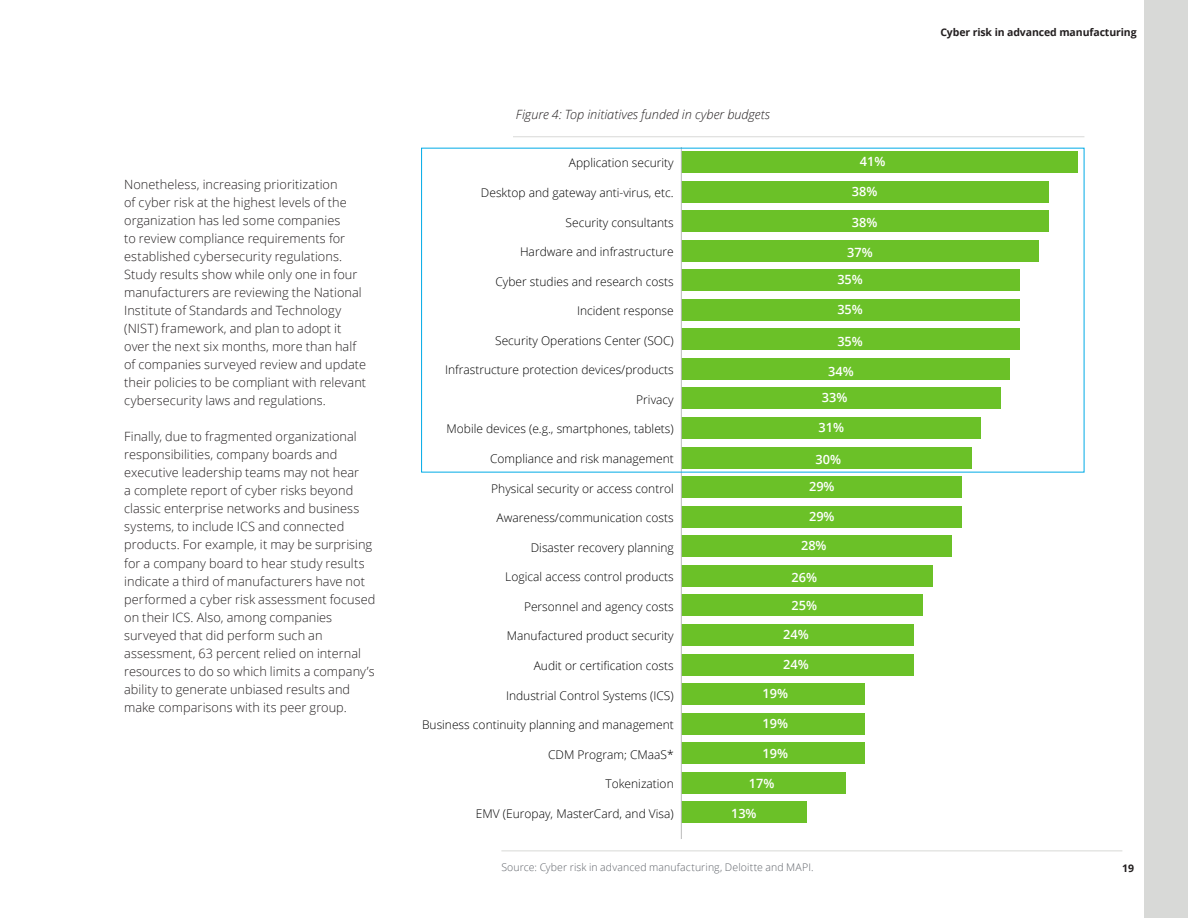
<style>
.page{position:relative;width:1188px;height:918px;background:#fff}
.page>*{position:absolute;margin:0;border:0;box-sizing:border-box;transform-origin:0 0}
.t1{font:300 12.75px/18px "Open Sans";letter-spacing:.005em;color:#231f20}
.t2{font:600 12.75px/27px "Open Sans";color:#fff}
.t3{font:italic 300 12.75px "Open Sans";color:#231f20}
.t4{font:300 12px "Open Sans";color:#000}
.t5{font:300 10.5px "Open Sans";letter-spacing:.01em;color:#5f6369}
.t6{font:700 10.5px "Open Sans";letter-spacing:-.01em;color:#231f20}
</style>
<div class="page">
<div style="left:1145px;top:0;width:43px;height:918px;background:#d8d9d7"></div>
<div style="left:681px;top:151px;width:397px;height:22px;background:#6bc128"></div>
<div style="left:681px;top:181px;width:368px;height:21px;background:#6bc128"></div>
<div style="left:681px;top:210px;width:368px;height:22px;background:#6bc128"></div>
<div style="left:681px;top:240px;width:358px;height:21px;background:#6bc128"></div>
<div style="left:681px;top:270px;width:339px;height:21px;background:#6bc128"></div>
<div style="left:681px;top:299px;width:339px;height:21px;background:#6bc128"></div>
<div style="left:681px;top:329px;width:339px;height:21px;background:#6bc128"></div>
<div style="left:681px;top:358px;width:329px;height:22px;background:#6bc128"></div>
<div style="left:681px;top:388px;width:320px;height:21px;background:#6bc128"></div>
<div style="left:681px;top:417px;width:300px;height:22px;background:#6bc128"></div>
<div style="left:681px;top:447px;width:291px;height:21px;background:#6bc128"></div>
<div style="left:681px;top:477px;width:281px;height:21px;background:#6bc128"></div>
<div style="left:681px;top:506px;width:281px;height:21px;background:#6bc128"></div>
<div style="left:681px;top:536px;width:271px;height:21px;background:#6bc128"></div>
<div style="left:681px;top:565px;width:252px;height:22px;background:#6bc128"></div>
<div style="left:681px;top:595px;width:242px;height:21px;background:#6bc128"></div>
<div style="left:681px;top:624px;width:232px;height:22px;background:#6bc128"></div>
<div style="left:681px;top:654px;width:232px;height:21px;background:#6bc128"></div>
<div style="left:681px;top:683px;width:184px;height:22px;background:#6bc128"></div>
<div style="left:681px;top:713px;width:184px;height:21px;background:#6bc128"></div>
<div style="left:681px;top:743px;width:184px;height:21px;background:#6bc128"></div>
<div style="left:681px;top:772px;width:165px;height:21px;background:#6bc128"></div>
<div style="left:681px;top:802px;width:126px;height:21px;background:#6bc128"></div>
<hr style="left:681px;top:147px;width:1px;height:692px;background:#bbbcbc">
<hr style="left:513px;top:136px;width:571px;height:1px;background:#d8d9d7">
<hr style="left:501px;top:850px;width:621px;height:1px;background:#d8d9d7">
<p class="t1" style="left:124px;top:175px;width:244px">Nonetheless, increasing prioritization<br>of cyber risk at the highest levels of the organization has led some companies<br>to review compliance requirements for established cybersecurity regulations.<br>Study results show while only one in four manufacturers are reviewing the National Institute of Standards and Technology (NIST) framework, and plan to adopt it over the next six months, more than half of companies surveyed review and update their policies to be compliant with relevant cybersecurity laws and regulations.</p>
<p class="t1" style="left:124px;top:428px;width:253px">Finally, due to fragmented organizational responsibilities, company boards and executive leadership teams may not hear<br>a complete report of cyber risks beyond classic enterprise networks and business systems, to include ICS and connected products. For example, it may be surprising for a company board to hear study results indicate a third of manufacturers have not performed a cyber risk assessment focused on their ICS. Also, among companies surveyed that did perform such an assessment, 63 percent relied on internal resources to do so which limits a company’s ability to generate unbiased results and make comparisons with its peer group.</p>
<p class="t3" style="left:516px;top:106px;width:256px">Figure 4: Top initiatives funded in cyber budgets</p>
<p class="t4" style="left:569px;top:155px;width:106px">Application security</p>
<p class="t2" style="left:860px;top:147px;width:27px">41%</p>
<p class="t2" style="left:852px;top:177px;width:27px">38%</p>
<p class="t2" style="left:852px;top:209px;width:27px">38%</p>
<p class="t2" style="left:837px;top:239px;width:37px;text-indent:10px">37%<br>35%</p>
<p class="t2" style="left:837px;top:296px;width:27px">35%</p>
<p class="t2" style="left:837px;top:327px;width:27px">35%</p>
<p class="t2" style="left:822px;top:358px;width:34px;line-height:26.2px;text-align:center">34%<br>33%</p>
<p class="t2" style="left:818px;top:414px;width:27px">31%</p>
<p class="t2" style="left:815px;top:445px;width:27px">30%</p>
<p class="t4" style="left:481px;top:184px;width:194px">Desktop and gateway anti-virus, etc.</p>
<p class="t4" style="left:566px;top:214px;width:110px">Security consultants</p>
<p class="t4" style="left:520px;top:244px;width:155px">Hardware and infrastructure</p>
<p class="t4" style="left:495px;top:273px;width:180px">Cyber studies and research costs</p>
<p class="t4" style="left:577px;top:303px;width:98px">Incident response</p>
<p class="t4" style="left:495px;top:332px;width:180px">Security Operations Center (SOC)</p>
<p class="t4" style="left:445px;top:362px;width:230px">Infrastructure protection devices/products</p>
<p class="t4" style="left:636px;top:391px;width:39px">Privacy</p>
<p class="t4" style="left:447px;top:421px;width:229px">Mobile devices (e.g., smartphones, tablets)</p>
<p class="t4" style="left:490px;top:450px;width:185px">Compliance and risk management</p>
<p class="t4" style="left:491px;top:480px;width:184px">Physical security or access control</p>
<p class="t2" style="left:809px;top:473px;width:27px">29%</p>
<p class="t4" style="left:497px;top:510px;width:179px">Awareness/communication costs</p>
<p class="t2" style="left:809px;top:502px;width:27px">29%</p>
<p class="t4" style="left:531px;top:539px;width:144px">Disaster recovery planning</p>
<p class="t4" style="left:505px;top:569px;width:170px">Logical access control products</p>
<p class="t4" style="left:524px;top:598px;width:151px">Personnel and agency costs</p>
<p class="t2" style="left:801px;top:532px;width:27px">28%</p>
<p class="t2" style="left:791px;top:563px;width:27px">26%</p>
<p class="t2" style="left:791px;top:591px;width:27px">25%</p>
<p class="t4" style="left:507px;top:628px;width:168px">Manufactured product security</p>
<p class="t2" style="left:783px;top:621px;width:27px">24%</p>
<p class="t4" style="left:534px;top:657px;width:142px">Audit or certification costs</p>
<p class="t2" style="left:783px;top:651px;width:27px">24%</p>
<p class="t4" style="left:506px;top:687px;width:169px">Industrial Control Systems (ICS)</p>
<p class="t2" style="left:763px;top:680px;width:27px">19%</p>
<p class="t4" style="left:422px;top:717px;width:253px">Business continuity planning and management</p>
<p class="t2" style="left:763px;top:709px;width:27px">19%</p>
<p class="t4" style="left:548px;top:746px;width:127px">CDM Program; CMaaS*</p>
<p class="t2" style="left:763px;top:739px;width:27px">19%</p>
<p class="t4" style="left:606px;top:776px;width:70px">Tokenization</p>
<p class="t2" style="left:749px;top:770px;width:27px">17%</p>
<p class="t4" style="left:476px;top:805px;width:199px">EMV (Europay, MasterCard, and Visa)</p>
<p class="t2" style="left:731px;top:800px;width:27px">13%</p>
<p class="t5" style="left:501px;top:860px;width:314px">Source: Cyber risk in advanced manufacturing, Deloitte and MAPI.</p>
<p class="t6" style="left:940px;top:24px;width:198px">Cyber risk in advanced manufacturing</p>
<p class="t6" style="left:1122px;top:861px;width:13px">19</p>
</div>
